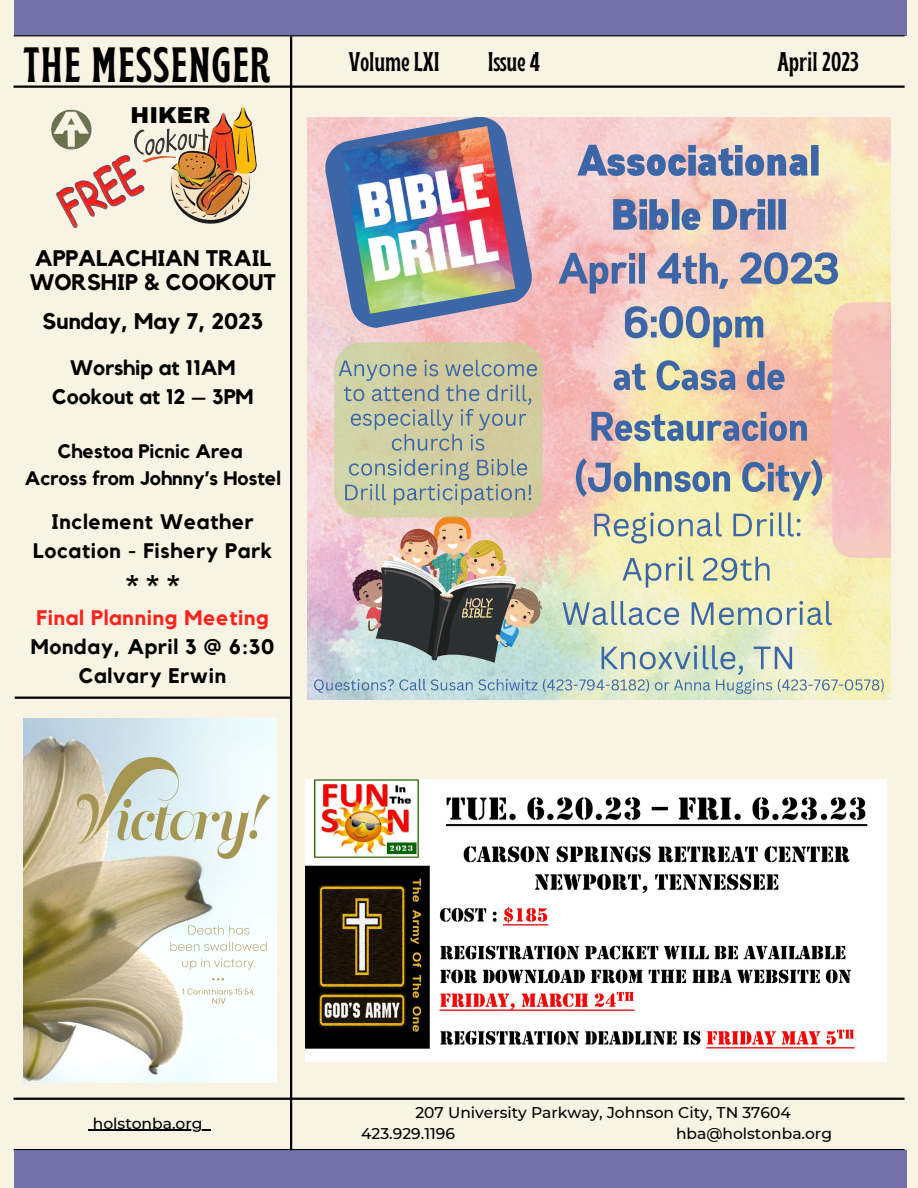
<style>
.page{position:relative;width:918px;height:1188px;background:#f8f3e2}
.page>*{position:absolute;margin:0;border:0;box-sizing:border-box;transform-origin:0 0}
.t1{font:700 condensed 49.5px "Brice";letter-spacing:.025em;color:#000}
.t2{font:700 condensed 27px "Brice";color:#000}
.t3{font:700 27px "Kollektif";color:#000}
.t4{font:700 22.5px/24px "Kollektif";color:#000}
.t5{font:900 22.5px "Archivo";color:#000}
.t6{font:700 21px/29.2px "Kollektif";letter-spacing:.035em;color:#000;text-align:center}
.t7{font:700 21px/29.2px "Kollektif";color:#000;text-align:center}
.t8{font:700 21px "Kollektif";letter-spacing:.035em;color:#f8221f}
.t9{font:700 19.5px/27px "Kollektif";color:#000;text-align:center}
.t10{font:500 15.45px/21.3px "Montserrat";color:#000}
</style>
<div class="page">
<hr style="left:14px;top:86px;width:891px;height:2px;background:#000">
<div style="left:14px;top:1150px;width:892px;height:38px;background:#7272a9"></div>
<hr style="left:14px;top:1149px;width:891px;height:1px;background:#000">
<div style="left:14px;top:0;width:892px;height:35px;background:#7272a9"></div>
<hr style="left:290px;top:36px;width:2px;height:1114px;background:#000">
<hr style="left:14px;top:35px;width:891px;height:1px;background:#000">
<hr style="left:14px;top:1098px;width:891px;height:2px;background:#000">
<hr style="left:15px;top:697px;width:276px;height:2px;background:#000">
<img style="left:24px;top:718px;width:253px;height:365px">
<img style="left:308px;top:117px;width:583px;height:583px">
<img style="left:51px;top:107px;width:206px;height:121px">
<img style="left:305px;top:780px;width:582px;height:281px">
<hr style="left:93px;top:1130px;width:109px;height:1px;background:#000">
<h1 class="t1" style="left:24px;top:44px;width:248px">THE MESSENGER</h1>
<h2 class="t2" style="left:349px;top:51px;width:92px">Volume LXI</h2>
<h2 class="t2" style="left:488px;top:51px;width:53px">Issue 4</h2>
<h2 class="t2" style="left:777px;top:51px;width:83px">April 2023</h2>
<h3 class="t5" style="left:131px;top:103px;width:81px">HIKER</h3>
<h3 class="t4" style="left:30px;top:247px;width:248px">APPALACHIAN TRAIL<br>WORSHIP &amp; COOKOUT</h3>
<h3 class="t4" style="left:43px;top:310px;width:222px">Sunday, May 7, 2023</h3>
<h3 class="t7" style="left:52px;top:354px;width:203px">Worship at 11AM<br>Cookout at 12 – 3PM</h3>
<p class="t9" style="left:25px;top:438px;width:258px">Chestoa Picnic Area<br>Across from Johnny’s Hostel</p>
<h3 class="t6" style="left:33px;top:508px;width:240px">Inclement Weather<br>Location - Fishery Park</h3>
<h2 class="t3" style="left:126px;top:572px;width:56px">***</h2>
<h3 class="t8" style="left:36px;top:608px;width:234px">Final Planning Meeting</h3>
<h3 class="t6" style="left:31px;top:633px;width:245px">Monday, April 3 @ 6:30<br>Calvary Erwin</h3>
<p class="t10" style="left:93px;top:1112px;width:111px">holstonba.org</p>
<p class="t10" style="left:361px;top:1102px;width:431px;text-indent:54px">207 University Parkway, Johnson City, TN 37604<br>423.929.1196</p>
<p class="t10" style="left:676px;top:1123px;width:158px">hba@holstonba.org</p>
</div>
